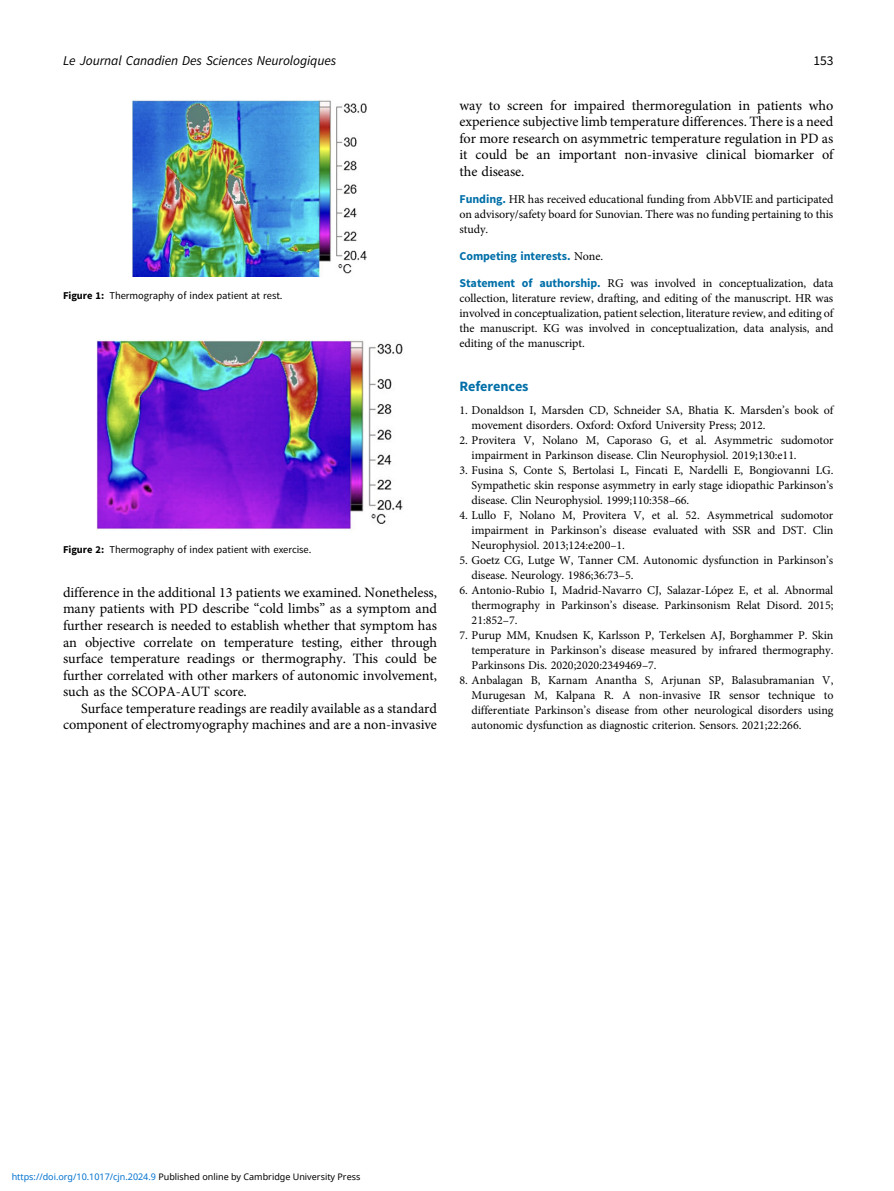
<style>
.page{position:relative;width:894px;height:1191px;background:#fff}
.page>*{position:absolute;margin:0;border:0;box-sizing:border-box;transform-origin:0 0}
.t1{font:14.25px/16.5px "Adv OT1 ef 757 c 0";color:#000;text-align:justify}
.t2{font:14.25px "Adv O Ta 42 dc 7 d 3.B";color:#006fa8}
.t3{font:13.5px "Adv O Tcabc 3928.I";color:#000}
.t4{font:13.5px "Adv OT0 e 40 dc 65";color:#000}
.t5{font:12px/15px "Adv OT1 ef 757 c 0";color:#000;text-align:justify}
.t6{font:12px "Adv O Ta 42 dc 7 d 3.B";color:#006fa8}
.t7{font:10.5px "Adv OT0 e 40 dc 65";color:#000}
.t8{font:9px "Noto Sans";color:#000}
.s1{font-family:"Adv O Ta 42 dc 7 d 3.B"}
.s2{font-style:inherit}
.s3{font-family:"Adv O Ta 42 dc 7 d 3.B";color:#006fa8}
.s4{font-family:"Adv OT1 ef 757 c 0";color:#000}
.s5{color:#0172cf}
</style>
<div class="page">
<img style="left:133px;top:99px;width:234px;height:178px">
<img style="left:97px;top:339px;width:306px;height:192px">
<p class="t3" style="left:63px;top:55px;width:274px">Le Journal Canadien Des Sciences Neurologiques</p>
<p class="t4" style="left:813px;top:55px;width:21px">153</p>
<p class="t7" style="left:63px;top:292px;width:221px"><span class="s1">Figure 1:</span> Thermography of index patient at rest.</p>
<p class="t7" style="left:63px;top:546px;width:249px"><span class="s1">Figure 2:</span> Thermography of index patient with exercise.</p>
<p class="t1" style="left:63px;top:585px;width:375px">difference in the additional 13 patients we examined. Nonetheless, many patients with PD describe <span class="s2">“</span>cold limbs<span class="s2">”</span> as a symptom and further research is needed to establish whether that symptom has an objective correlate on temperature testing, either through surface temperature readings or thermography. This could be further correlated with other markers of autonomic involvement, such as the SCOPA-AUT score.</p>
<p class="t1" style="left:63px;top:701px;width:375px;text-align:right">Surface temperature readings are readily available as a standard component of electromyography machines and are a non-invasive</p>
<p class="t1" style="left:459px;top:98px;width:375px">way to screen for impaired thermoregulation in patients who experience subjective limb temperature differences. There is a need for more research on asymmetric temperature regulation in PD as it could be an important non-invasive clinical biomarker of the disease.</p>
<p class="t5" style="left:459px;top:192px;width:375px"><span class="s3">Funding.</span> HR has received educational funding from AbbVIE and participated on advisory/safety board for Sunovian. There was no funding pertaining to this study.</p>
<p class="t6" style="left:459px;top:251px;width:145px">Competing interests. <span class="s4">None.</span></p>
<p class="t5" style="left:459px;top:276px;width:375px"><span class="s3">Statement of authorship.</span> RG was involved in conceptualization, data collection, literature review, drafting, and editing of the manuscript. HR was involved in conceptualization, patient selection, literature review, and editing of the manuscript. KG was involved in conceptualization, data analysis, and editing of the manuscript.</p>
<p class="t2" style="left:459px;top:380px;width:70px">References</p>
<p class="t5" style="left:471px;top:403px;width:363px;text-indent:-12px">1. Donaldson I, Marsden CD, Schneider SA, Bhatia K. Marsden<span class="s2">’</span>s book of movement disorders. Oxford: Oxford University Press; 2012.</p>
<p class="t5" style="left:471px;top:433px;width:363px;text-indent:-12px">2. Provitera V, Nolano M, Caporaso G, et al. Asymmetric sudomotor impairment in Parkinson disease. Clin Neurophysiol. 2019;130:e11.</p>
<p class="t5" style="left:471px;top:463px;width:363px;text-indent:-12px">3. Fusina S, Conte S, Bertolasi L, Fincati E, Nardelli E, Bongiovanni LG.<br>Sympathetic skin response asymmetry in early stage idiopathic Parkinson<span class="s2">’</span>s disease. Clin Neurophysiol. 1999;110:358<span class="s2">–</span>66.</p>
<p class="t5" style="left:471px;top:508px;width:363px;text-indent:-12px">4. Lullo F, Nolano M, Provitera V, et al. 52. Asymmetrical sudomotor impairment in Parkinson<span class="s2">’</span>s disease evaluated with SSR and DST. Clin Neurophysiol. 2013;124:e200<span class="s2">–</span>1.</p>
<p class="t5" style="left:471px;top:553px;width:363px;text-indent:-12px">5. Goetz CG, Lutge W, Tanner CM. Autonomic dysfunction in Parkinson<span class="s2">’</span>s disease. Neurology. 1986;36:73<span class="s2">–</span>5.</p>
<p class="t5" style="left:471px;top:583px;width:363px;text-indent:-12px">6. Antonio-Rubio I, Madrid-Navarro CJ, Salazar-L´opez E, et al. Abnormal thermography in Parkinson<span class="s2">’</span>s disease. Parkinsonism Relat Disord. 2015; 21:852<span class="s2">–</span>7.</p>
<p class="t5" style="left:471px;top:628px;width:363px;text-indent:-12px">7. Purup MM, Knudsen K, Karlsson P, Terkelsen AJ, Borghammer P. Skin temperature in Parkinson<span class="s2">’</span>s disease measured by infrared thermography.<br>Parkinsons Dis. 2020;2020:2349469<span class="s2">–</span>7.</p>
<p class="t5" style="left:471px;top:673px;width:363px;text-indent:-12px">8. Anbalagan B, Karnam Anantha S, Arjunan SP, Balasubramanian V, Murugesan M, Kalpana R. A non-invasive IR sensor technique to differentiate Parkinson<span class="s2">’</span>s disease from other neurological disorders using autonomic dysfunction as diagnostic criterion. Sensors. 2021;22:266.</p>
<p class="t8" style="left:12px;top:1170px;width:350px"><span class="s5">https://doi.org/10.1017/cjn.2024.9</span> Published online by Cambridge University Press</p>
</div>
